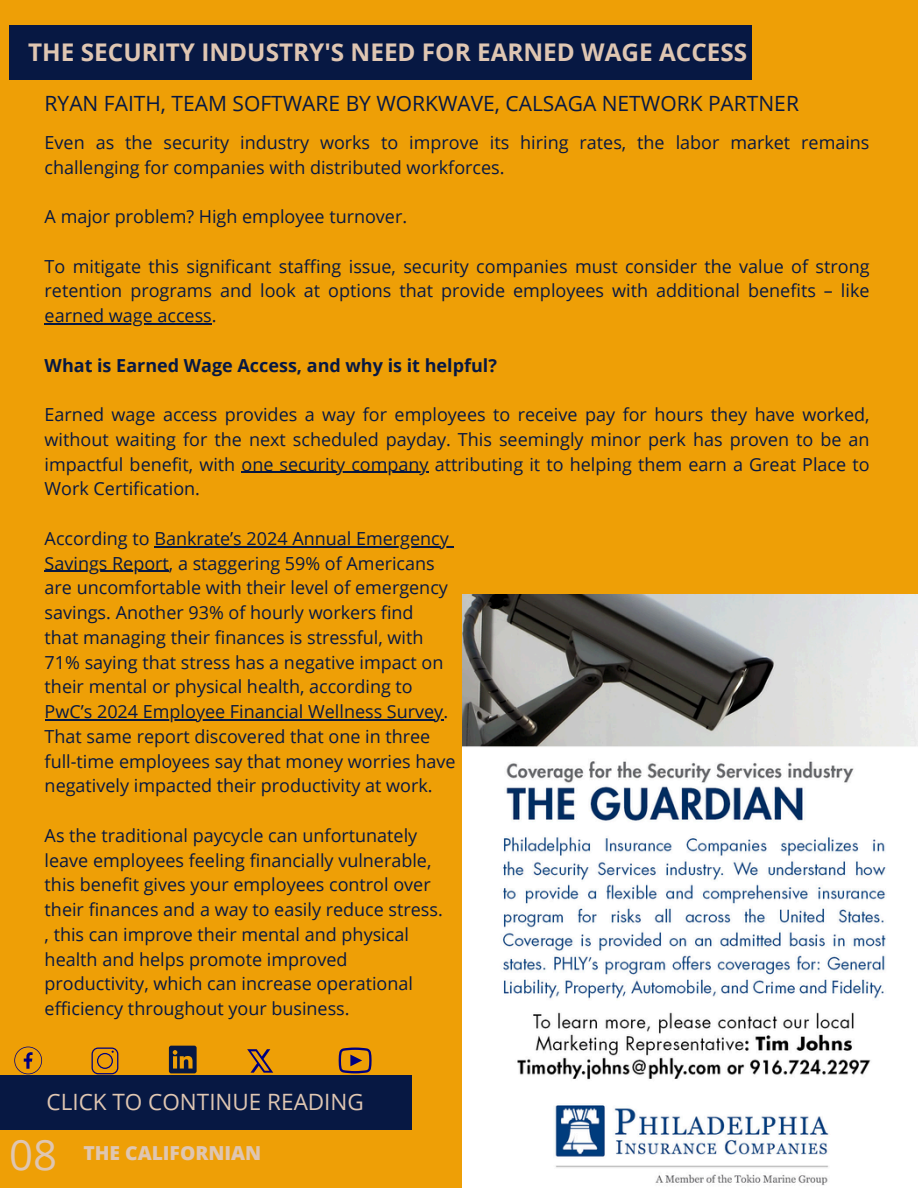
<style>
.page{position:relative;width:918px;height:1188px;background:#ee9f06}
.page>*{position:absolute;margin:0;border:0;box-sizing:border-box;transform-origin:0 0}
.t1{font:41.85px "Open Sans";color:#dfc6b2}
.t2{font:700 24.3px "Open Sans";color:#dfc6b2}
.t3{font:22.5px "Open Sans";color:#dfc6b2}
.t4{font:21px "Open Sans";color:#071843}
.t5{font:800 19.35px "Open Sans";color:#dfc6b2}
.t6{font:18px/24.8px "Open Sans";color:#071843}
.t7{font:700 18px "Open Sans";color:#071843}
</style>
<div class="page">
<div style="left:9px;top:26px;width:742px;height:54px;background:#071843"></div>
<hr style="left:45px;top:323px;width:167px;height:1px;background:#071843">
<hr style="left:242px;top:472px;width:187px;height:1px;background:#071843">
<hr style="left:154px;top:546px;width:295px;height:1px;background:#071843">
<hr style="left:45px;top:571px;width:124px;height:1px;background:#071843">
<hr style="left:45px;top:719px;width:398px;height:1px;background:#071843">
<div style="left:0;top:1075px;width:412px;height:55px;background:#071843"></div>
<svg style="left:92px;top:1048px;width:26px;height:26px"></svg>
<svg style="left:14px;top:1047px;width:28px;height:27px"></svg>
<svg style="left:339px;top:1048px;width:32px;height:25px"></svg>
<svg style="left:247px;top:1049px;width:26px;height:24px"></svg>
<svg style="left:169px;top:1046px;width:28px;height:27px"></svg>
<img style="left:462px;top:594px;width:456px;height:594px">
<p class="t2" style="left:28px;top:35px;width:721px">THE SECURITY INDUSTRY'S NEED FOR EARNED WAGE ACCESS</p>
<p class="t4" style="left:45px;top:89px;width:756px">RYAN FAITH, TEAM SOFTWARE BY WORKWAVE, CALSAGA NETWORK PARTNER</p>
<h1 class="t6" style="left:45px;top:130px;width:826px">Even as the security industry works to improve its hiring rates, the labor market remains challenging for companies with distributed workforces.</h1>
<h4 class="t6" style="left:45px;top:204px;width:364px">A major problem? High employee turnover.</h4>
<p class="t6" style="left:45px;top:253px;width:826px">To mitigate this significant staffing issue, security companies must consider the value of strong retention programs and look at options that provide employees with additional benefits – like</p>
<p class="t6" style="left:45px;top:303px;width:174px">earned wage access.</p>
<p class="t7" style="left:45px;top:352px;width:454px">What is Earned Wage Access, and why is it helpful?</p>
<p class="t6" style="left:45px;top:402px;width:826px">Earned wage access provides a way for employees to receive pay for hours they have worked, without waiting for the next scheduled payday. This seemingly minor perk has proven to be an</p>
<p class="t6" style="left:45px;top:451px;width:826px">impactful benefit, with one security company attributing it to helping them earn a Great Place to</p>
<h5 class="t6" style="left:45px;top:476px;width:157px">Work Certification.</h5>
<h5 class="t6" style="left:45px;top:526px;width:406px">According to Bankrate’s 2024 Annual Emergency</h5>
<p class="t6" style="left:45px;top:550px;width:392px">Savings Report, a staggering 59% of Americans</p>
<p class="t6" style="left:45px;top:575px;width:405px">are uncomfortable with their level of emergency</p>
<p class="t6" style="left:45px;top:600px;width:371px">savings. Another 93% of hourly workers find</p>
<p class="t6" style="left:45px;top:625px;width:380px">that managing their finances is stressful, with</p>
<p class="t6" style="left:45px;top:649px;width:400px">71% saying that stress has a negative impact on</p>
<p class="t6" style="left:45px;top:674px;width:370px">their mental or physical health, according to</p>
<p class="t6" style="left:45px;top:699px;width:405px">PwC’s 2024 Employee Financial Wellness Survey.</p>
<p class="t6" style="left:45px;top:724px;width:387px">That same report discovered that one in three</p>
<p class="t6" style="left:45px;top:748px;width:412px">full-time employees say that money worries have</p>
<p class="t6" style="left:45px;top:773px;width:390px">negatively impacted their productivity at work.</p>
<p class="t6" style="left:45px;top:823px;width:374px">As the traditional paycycle can unfortunately</p>
<p class="t6" style="left:45px;top:847px;width:388px">leave employees feeling financially vulnerable,</p>
<p class="t6" style="left:45px;top:872px;width:388px">this benefit gives your employees control over</p>
<p class="t6" style="left:45px;top:897px;width:400px">their finances and a way to easily reduce stress.</p>
<p class="t6" style="left:45px;top:922px;width:366px">, this can improve their mental and physical</p>
<p class="t6" style="left:45px;top:946px;width:304px">health and helps promote improved</p>
<p class="t6" style="left:45px;top:971px;width:370px">productivity, which can increase operational</p>
<p class="t6" style="left:45px;top:996px;width:307px">efficiency throughout your business.</p>
<p class="t3" style="left:47px;top:1086px;width:319px">CLICK TO CONTINUE READING</p>
<p class="t1" style="left:9px;top:1125px;width:49px">08</p>
<p class="t5" style="left:83px;top:1140px;width:180px">THE CALIFORNIAN</p>
</div>
